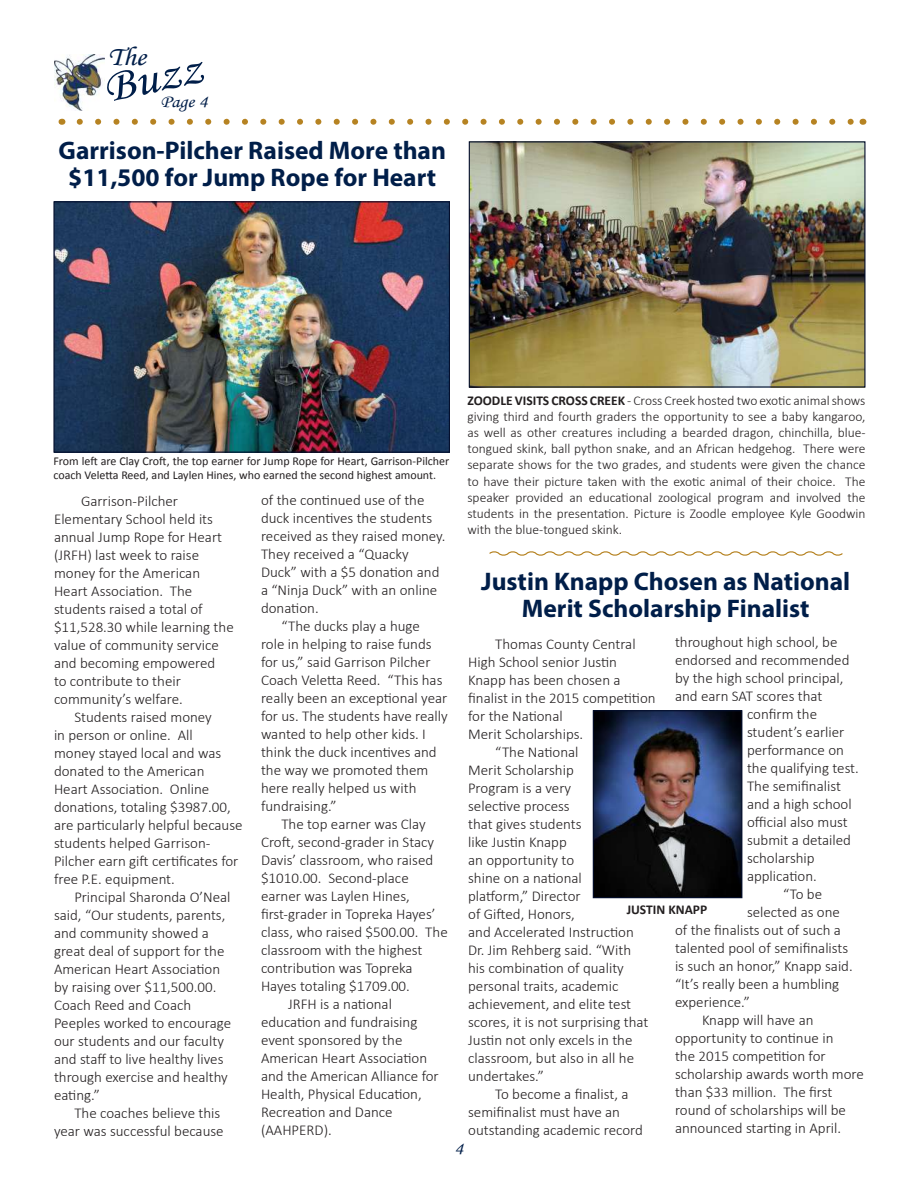
<style>
.page{position:relative;width:918px;height:1188px;background:#fff}
.page>*{position:absolute;margin:0;border:0;box-sizing:border-box;transform-origin:0 0}
.t1{font:46.5px "Monotype Corsiva";color:#001e49;scale:1.11 1}
.t2{font:27px "Monotype Corsiva";color:#001e49;scale:1.11 1}
.t3{font:700 25.5px/27px "Myriad Pro";color:#001e49;text-align:center}
.t4{font:18px "Monotype Corsiva";color:#001e49;scale:1.11 1}
.t5{font:300 15px/18px "Calibri";color:#231f20}
.t6{font:300 13.5px/16.2px "Calibri";color:#231f20;text-align:justify}
.t7{font:700 13.5px "Calibri";color:#231f20}
.t8{font:12px/14.4px "Calibri";color:#231f20}
.s1{font-weight:700}
</style>
<div class="page">
<svg style="left:80px;top:119px;width:773px;height:6px"></svg>
<img style="left:54px;top:55px;width:51px;height:55px">
<img style="left:55px;top:203px;width:393px;height:248px">
<div style="left:53px;top:201px;width:397px;height:252px;border:1px solid #040f2d"></div>
<img style="left:471px;top:143px;width:393px;height:243px">
<div style="left:469px;top:141px;width:397px;height:247px;border:1px solid #040f2d"></div>
<img style="left:595px;top:712px;width:145px;height:184px">
<div style="left:593px;top:710px;width:149px;height:188px;border:1px solid #040f2d"></div>
<svg style="left:489px;top:551px;width:354px;height:5px"></svg>
<h2 class="t2" style="left:108px;top:40px;width:36px">The</h2>
<h1 class="t1" style="left:98px;top:61px;width:92px;rotate:-12deg">Buzz</h1>
<p class="t4" style="left:160px;top:91px;width:44px">Page 4</p>
<h3 class="t3" style="left:59px;top:136px;width:389px">Garrison-Pilcher Raised More than $11,500 for Jump Rope for Heart</h3>
<p class="t8" style="left:53px;top:454px;width:397px">From left are Clay Croft, the top earner for Jump Rope for Heart, Garrison-Pilcher coach Veletta Reed, and Laylen Hines, who earned the second highest amount.</p>
<p class="t5" style="left:54px;top:491px;width:181px;text-indent:27px">Garrison-Pilcher<br>Elementary School held its annual Jump Rope for Heart (JRFH) last week to raise money for the American<br>Heart Association. The students raised a total of $11,528.30 while learning the value of community service and becoming empowered<br>to contribute to their community’s welfare.</p>
<p class="t5" style="left:54px;top:707px;width:190px;text-indent:20px">Students raised money<br>in person or online. All<br>money stayed local and was donated to the American<br>Heart Association. Online donations, totaling $3987.00, are particularly helpful because students helped Garrison-<br>Pilcher earn gift certificates for free P.E. equipment.</p>
<p class="t5" style="left:54px;top:887px;width:179px;text-indent:20px">Principal Sharonda O’Neal said, “Our students, parents, and community showed a great deal of support for the<br>American Heart Association by raising over $11,500.00.<br>Coach Reed and Coach<br>Peeples worked to encourage our students and our faculty and staff to live healthy lives through exercise and healthy eating.”</p>
<p class="t5" style="left:54px;top:1103px;width:171px;text-align:right">The coaches believe this year was successful because</p>
<p class="t5" style="left:261px;top:491px;width:165px">of the continued use of the</p>
<p class="t5" style="left:261px;top:509px;width:173px">duck incentives the students</p>
<p class="t5" style="left:261px;top:527px;width:186px">received as they raised money.</p>
<p class="t5" style="left:261px;top:545px;width:149px">They received a “Quacky</p>
<p class="t5" style="left:261px;top:563px;width:180px">Duck” with a $5 donation and</p>
<p class="t5" style="left:261px;top:581px;width:178px">a “Ninja Duck” with an online</p>
<p class="t5" style="left:261px;top:599px;width:59px">donation.</p>
<p class="t5" style="left:281px;top:617px;width:140px">“The ducks play a huge</p>
<p class="t5" style="left:261px;top:635px;width:172px">role in helping to raise funds</p>
<p class="t5" style="left:261px;top:653px;width:171px">for us,” said Garrison Pilcher</p>
<p class="t5" style="left:261px;top:671px;width:183px">Coach Veletta Reed. “This has</p>
<p class="t5" style="left:261px;top:689px;width:188px">really been an exceptional year</p>
<p class="t5" style="left:261px;top:707px;width:188px">for us. The students have really</p>
<p class="t5" style="left:261px;top:725px;width:166px">wanted to help other kids. I</p>
<p class="t5" style="left:261px;top:743px;width:177px">think the duck incentives and</p>
<p class="t5" style="left:261px;top:761px;width:169px">the way we promoted them</p>
<p class="t5" style="left:261px;top:779px;width:157px">here really helped us with</p>
<p class="t5" style="left:261px;top:797px;width:77px">fundraising.”</p>
<p class="t5" style="left:281px;top:815px;width:146px">The top earner was Clay</p>
<p class="t5" style="left:261px;top:833px;width:175px">Croft, second-grader in Stacy</p>
<p class="t5" style="left:261px;top:851px;width:174px">Davis’ classroom, who raised</p>
<p class="t5" style="left:261px;top:869px;width:149px">$1010.00. Second-place</p>
<p class="t5" style="left:261px;top:887px;width:150px">earner was Laylen Hines,</p>
<p class="t5" style="left:261px;top:905px;width:176px">first-grader in Topreka Hayes’</p>
<p class="t5" style="left:261px;top:923px;width:188px">class, who raised $500.00. The</p>
<p class="t5" style="left:261px;top:941px;width:163px">classroom with the highest</p>
<p class="t5" style="left:261px;top:959px;width:153px">contribution was Topreka</p>
<p class="t5" style="left:261px;top:977px;width:150px">Hayes totaling $1709.00.</p>
<p class="t5" style="left:288px;top:995px;width:106px">JRFH is a national</p>
<p class="t5" style="left:261px;top:1013px;width:158px">education and fundraising</p>
<p class="t5" style="left:261px;top:1031px;width:143px">event sponsored by the</p>
<p class="t5" style="left:261px;top:1049px;width:168px">American Heart Association</p>
<p class="t5" style="left:261px;top:1067px;width:179px">and the American Alliance for</p>
<p class="t5" style="left:261px;top:1085px;width:162px">Health, Physical Education,</p>
<p class="t5" style="left:261px;top:1103px;width:133px">Recreation and Dance</p>
<p class="t5" style="left:261px;top:1121px;width:72px">(AAHPERD).</p>
<p class="t6" style="left:467px;top:392px;width:400px"><span class="s1">ZOODLE VISITS CROSS CREEK</span> - Cross Creek hosted two exotic animal shows giving third and fourth graders the opportunity to see a baby kangaroo, as well as other creatures including a bearded dragon, chinchilla, blue&shy;tongued skink, ball python snake, and an African hedgehog. There were separate shows for the two grades, and students were given the chance to have their picture taken with the exotic animal of their choice. The speaker provided an educational zoological program and involved the students in the presentation. Picture is Zoodle employee Kyle Goodwin with the blue-tongued skink.</p>
<h3 class="t3" style="left:481px;top:567px;width:370px">Justin Knapp Chosen as National<br>Merit Scholarship Finalist</h3>
<p class="t5" style="left:675px;top:633px;width:164px">throughout high school, be</p>
<p class="t5" style="left:675px;top:651px;width:176px">endorsed and recommended</p>
<p class="t5" style="left:675px;top:669px;width:170px">by the high school principal,</p>
<p class="t5" style="left:675px;top:687px;width:149px">and earn SAT scores that</p>
<p class="t5" style="left:747px;top:705px;width:72px">confirm the</p>
<p class="t5" style="left:747px;top:723px;width:99px">student’s earlier</p>
<p class="t5" style="left:747px;top:741px;width:99px">performance on</p>
<p class="t5" style="left:747px;top:759px;width:113px">the qualifying test.</p>
<p class="t5" style="left:747px;top:777px;width:96px">The semifinalist</p>
<p class="t5" style="left:747px;top:795px;width:106px">and a high school</p>
<p class="t5" style="left:747px;top:813px;width:102px">official also must</p>
<p class="t5" style="left:747px;top:831px;width:106px">submit a detailed</p>
<p class="t5" style="left:747px;top:849px;width:69px">scholarship</p>
<p class="t5" style="left:747px;top:867px;width:71px">application.</p>
<p class="t5" style="left:783px;top:885px;width:41px">“To be</p>
<p class="t5" style="left:747px;top:903px;width:94px">selected as one</p>
<p class="t5" style="left:675px;top:921px;width:168px">of the finalists out of such a</p>
<p class="t5" style="left:675px;top:939px;width:175px">talented pool of semifinalists</p>
<p class="t5" style="left:675px;top:957px;width:179px">is such an honor,” Knapp said.</p>
<p class="t5" style="left:675px;top:975px;width:166px">“It’s really been a humbling</p>
<p class="t5" style="left:675px;top:993px;width:76px">experience.”</p>
<p class="t5" style="left:702px;top:1011px;width:113px">Knapp will have an</p>
<p class="t5" style="left:675px;top:1029px;width:160px">opportunity to continue in</p>
<p class="t5" style="left:675px;top:1047px;width:152px">the 2015 competition for</p>
<p class="t5" style="left:675px;top:1065px;width:190px">scholarship awards worth more</p>
<p class="t5" style="left:675px;top:1083px;width:159px">than $33 million. The first</p>
<p class="t5" style="left:675px;top:1101px;width:173px">round of scholarships will be</p>
<p class="t5" style="left:675px;top:1119px;width:168px">announced starting in April.</p>
<p class="t5" style="left:495px;top:634px;width:142px">Thomas County Central</p>
<p class="t5" style="left:468px;top:652px;width:150px">High School senior Justin</p>
<p class="t5" style="left:468px;top:670px;width:154px">Knapp has been chosen a</p>
<p class="t5" style="left:468px;top:688px;width:189px">finalist in the 2015 competition</p>
<p class="t5" style="left:468px;top:706px;width:96px">for the National</p>
<p class="t5" style="left:468px;top:724px;width:117px">Merit Scholarships.</p>
<p class="t5" style="left:495px;top:742px;width:85px">“The National</p>
<p class="t5" style="left:468px;top:760px;width:107px">Merit Scholarship</p>
<p class="t5" style="left:468px;top:778px;width:105px">Program is a very</p>
<p class="t5" style="left:468px;top:796px;width:103px">selective process</p>
<p class="t5" style="left:468px;top:814px;width:115px">that gives students</p>
<p class="t5" style="left:468px;top:832px;width:100px">like Justin Knapp</p>
<p class="t5" style="left:468px;top:850px;width:108px">an opportunity to</p>
<p class="t5" style="left:468px;top:868px;width:115px">shine on a national</p>
<p class="t5" style="left:468px;top:886px;width:114px">platform,” Director</p>
<p class="t5" style="left:468px;top:904px;width:108px">of Gifted, Honors,</p>
<p class="t5" style="left:468px;top:922px;width:167px">and Accelerated Instruction</p>
<p class="t5" style="left:468px;top:940px;width:164px">Dr. Jim Rehberg said. “With</p>
<p class="t5" style="left:468px;top:958px;width:157px">his combination of quality</p>
<p class="t5" style="left:468px;top:976px;width:152px">personal traits, academic</p>
<p class="t5" style="left:468px;top:994px;width:165px">achievement, and elite test</p>
<p class="t5" style="left:468px;top:1012px;width:182px">scores, it is not surprising that</p>
<p class="t5" style="left:468px;top:1030px;width:166px">Justin not only excels in the</p>
<p class="t5" style="left:468px;top:1048px;width:167px">classroom, but also in all he</p>
<p class="t5" style="left:468px;top:1066px;width:77px">undertakes.”</p>
<p class="t5" style="left:495px;top:1084px;width:135px">To become a finalist, a</p>
<p class="t5" style="left:468px;top:1102px;width:153px">semifinalist must have an</p>
<p class="t5" style="left:468px;top:1120px;width:176px">outstanding academic record</p>
<p class="t7" style="left:627px;top:901px;width:82px">JUSTIN KNAPP</p>
<p class="t4" style="left:455px;top:1137px;width:9px">4</p>
</div>
